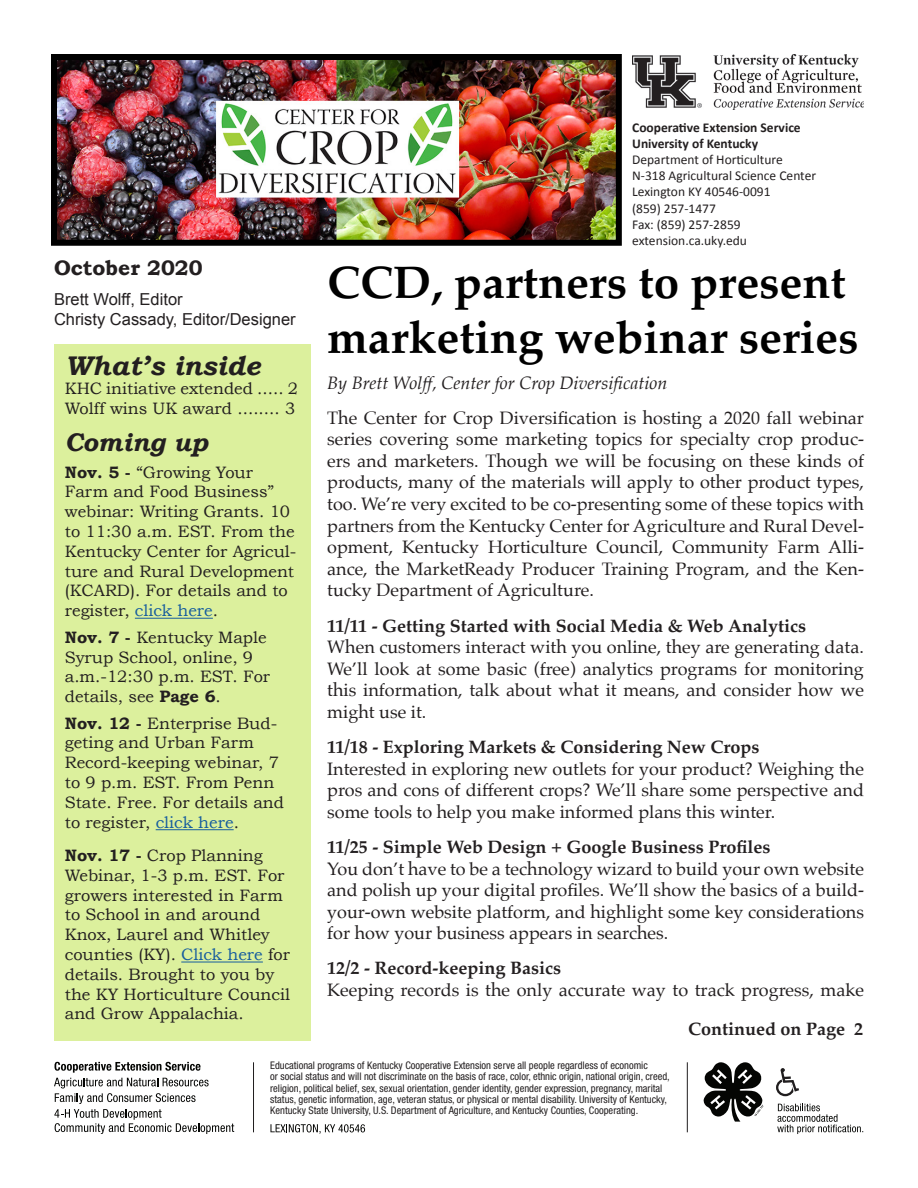
<style>
.page{position:relative;width:918px;height:1188px;background:#fff}
.page>*{position:absolute;margin:0;border:0;box-sizing:border-box;transform-origin:0 0}
.t1{font:700 45.75px/55.5px "Palatino";color:#000}
.t2{font:italic 700 27px "Bookman Old Style";color:#231f20}
.t3{font:italic 700 25.5px "Bookman Old Style";color:#231f20}
.t4{font:700 21px "Bookman Old Style";color:#231f20}
.t5{font:18px/21.6px "Palatino";color:#231f20;text-align:justify}
.t6{font:700 18px "Palatino";color:#231f20}
.t7{font:italic 18px "Palatino";color:#231f20}
.t8{font:16.5px/19.8px "Bookman Old Style";color:#231f20}
.t9{font:16.5px "Arial";color:#231f20}
.t10{font:13.5px/16.2px "Calibri";color:#231f20}
.t11{font:condensed 10.5px/11.2px "Helvetica Neue LT Std";color:#231f20}
.s1{font-weight:700}
.s2{color:#175d9e}
</style>
<div class="page">
<div style="left:54px;top:345px;width:257px;height:696px;background:#dcf09d"></div>
<hr style="left:135px;top:618px;width:78px;height:1px;background:#175d9e">
<hr style="left:156px;top:829px;width:78px;height:1px;background:#175d9e">
<hr style="left:181px;top:962px;width:82px;height:1px;background:#175d9e">
<img style="left:632px;top:54px;width:232px;height:56px">
<img style="left:58px;top:61px;width:557px;height:178px">
<div style="left:51px;top:54px;width:571px;height:192px;border:6px solid #000"></div>
<div style="left:776px;top:1079px;width:19px;height:17px;border:2px solid #201d1e;border-radius:50%"></div>
<svg style="left:779px;top:1068px;width:20px;height:26px"></svg>
<svg style="left:54px;top:1062px;width:180px;height:72px"></svg>
<svg style="left:270px;top:1124px;width:95px;height:10px"></svg>
<svg style="left:777px;top:1104px;width:86px;height:30px"></svg>
<hr style="left:253px;top:1062px;width:1px;height:70px;background:#201d1e">
<hr style="left:687px;top:1062px;width:1px;height:70px;background:#201d1e">
<svg style="left:703px;top:1062px;width:60px;height:60px"></svg>
<p class="t4" style="left:54px;top:256px;width:150px">October 2020</p>
<p class="t9" style="left:54px;top:288px;width:130px">Brett Wolff, Editor</p>
<p class="t9" style="left:54px;top:308px;width:243px">Christy Cassady, Editor/Designer</p>
<p class="t2" style="left:65px;top:349px;width:197px">What’s inside</p>
<p class="t8" style="left:65px;top:379px;width:235px">KHC initiative extended ..... 2<br>Wolff wins UK award ........ 3</p>
<p class="t3" style="left:65px;top:427px;width:145px">Coming up</p>
<p class="t8" style="left:65px;top:462px;width:233px"><span class="s1">Nov. 5 -</span> “Growing Your<br>Farm and Food Business” webinar: Writing Grants. 10 to 11:30 a.m. EST. From the<br>Kentucky Center for Agricul&shy;ture and Rural Development (KCARD). For details and to register, <span class="s2">click here</span>.</p>
<p class="t8" style="left:65px;top:627px;width:207px"><span class="s1">Nov. 7 -</span> Kentucky Maple<br>Syrup School, online, 9 a.m.-12:30 p.m. EST. For details, see <span class="s1">Page 6</span>.</p>
<p class="t8" style="left:65px;top:713px;width:221px"><span class="s1">Nov. 12 -</span> Enterprise Bud&shy;geting and Urban Farm<br>Record-keeping webinar, 7 to 9 p.m. EST. From Penn<br>State. Free. For details and to register, <span class="s2">click here</span>.</p>
<p class="t8" style="left:65px;top:845px;width:227px"><span class="s1">Nov. 17 -</span> Crop Planning<br>Webinar, 1-3 p.m. EST. For growers interested in Farm to School in and around<br>Knox, Laurel and Whitley counties (KY). <span class="s2">Click here</span> for details. Brought to you by the KY Horticulture Council and Grow Appalachia.</p>
<p class="t10" style="left:632px;top:119px;width:185px"><span class="s1">Cooperative Extension Service<br>University of Kentucky<br></span>Department of Horticulture<br>N-318 Agricultural Science Center<br>Lexington KY 40546-0091<br>(859) 257-1477<br>Fax: (859) 257-2859 extension.ca.uky.edu</p>
<p class="t1" style="left:327px;top:253px;width:533px">CCD, partners to present marketing webinar series</p>
<p class="t7" style="left:327px;top:367px;width:342px">By Brett Wolff, Center for Crop Diversification</p>
<p class="t5" style="left:327px;top:407px;width:538px">The Center for Crop Diversification is hosting a 2020 fall webinar series covering some marketing topics for specialty crop produc&shy;ers and marketers. Though we will be focusing on these kinds of products, many of the materials will apply to other product types, too. We’re very excited to be co-presenting some of these topics with partners from the Kentucky Center for Agriculture and Rural Devel&shy;opment, Kentucky Horticulture Council, Community Farm Alli&shy;ance, the MarketReady Producer Training Program, and the Ken&shy;tucky Department of Agriculture.</p>
<p class="t6" style="left:327px;top:610px;width:481px">11/11 - Getting Started with Social Media &amp; Web Analytics</p>
<p class="t5" style="left:327px;top:636px;width:538px">When customers interact with you online, they are generating data.<br>We’ll look at some basic (free) analytics programs for monitoring this information, talk about what it means, and consider how we might use it.</p>
<p class="t6" style="left:327px;top:732px;width:434px">11/18 - Exploring Markets &amp; Considering New Crops</p>
<p class="t5" style="left:327px;top:758px;width:538px">Interested in exploring new outlets for your product? Weighing the pros and cons of different crops? We’ll share some perspective and some tools to help you make informed plans this winter.</p>
<p class="t6" style="left:327px;top:831px;width:445px">11/25 - Simple Web Design + Google Business Profiles</p>
<p class="t5" style="left:327px;top:858px;width:538px">You don’t have to be a technology wizard to build your own website and polish up your digital profiles. We’ll show the basics of a build&shy;your-own website platform, and highlight some key considerations for how your business appears in searches.</p>
<p class="t6" style="left:327px;top:953px;width:235px">12/2 - Record-keeping Basics</p>
<p class="t5" style="left:327px;top:979px;width:538px">Keeping records is the only accurate way to track progress, make</p>
<p class="t6" style="left:688px;top:1014px;width:176px">Continued on Page 2</p>
<p class="t11" style="left:270px;top:1060px;width:401px">Educational programs of Kentucky Cooperative Extension serve all people regardless of economic<br>or social status and will not discriminate on the basis of race, color, ethnic origin, national origin, creed, religion, political belief, sex, sexual orientation, gender identity, gender expression, pregnancy, marital status, genetic information, age, veteran status, or physical or mental disability. University of Kentucky, Kentucky State University, U.S. Department of Agriculture, and Kentucky Counties, Cooperating.</p>
</div>
